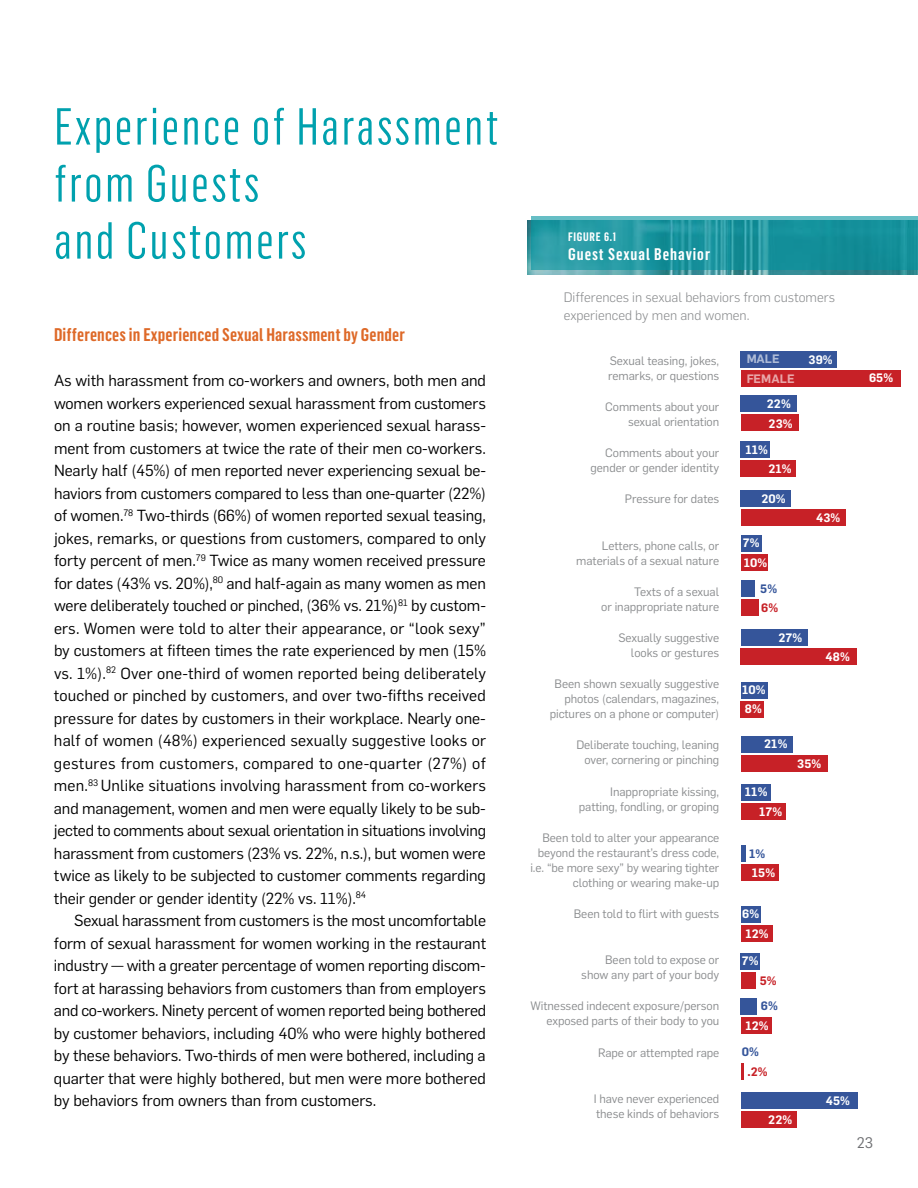
<style>
.page{position:relative;width:918px;height:1188px;background:#fff}
.page>*{position:absolute;margin:0;border:0;box-sizing:border-box;transform-origin:0 0}
.t1{font:51px/57px "Flama Condensed";letter-spacing:.04em;color:#00a1ae}
.t2{font:600 18px "Flama Condensed";letter-spacing:.01em;color:#de6928}
.t3{font:600 16.5px "Flama Condensed";letter-spacing:.06em;color:#fff}
.t4{font:15.75px/22.5px "Flama";letter-spacing:-.005em;color:#000;text-align:justify}
.t5{font:15px "Flama";color:#6d6e71}
.t6{font:300 13.5px/18px "Flama";color:#8a8c8e}
.t7{font:12px/15px "Flama";letter-spacing:-.005em;color:#8a8c8e;text-align:right}
.t8{font:600 12px/19.4px "Flama";letter-spacing:.01em;color:#fff}
.t9{font:600 12px "Flama Condensed";color:#fff}
.t10{font:600 12px "Flama";color:#35559a}
.t11{font:600 12px "Flama";color:#c72127}
</style>
<div class="page">
<img style="left:528px;top:221px;width:390px;height:54px">
<svg style="left:531px;top:216px;width:387px;height:54px;background:#2298a2"></svg>
<div style="left:741px;top:351px;width:96px;height:17px;background:#35559a"></div>
<div style="left:741px;top:395px;width:56px;height:17px;background:#35559a"></div>
<div style="left:741px;top:441px;width:29px;height:17px;background:#35559a"></div>
<div style="left:741px;top:490px;width:50px;height:17px;background:#35559a"></div>
<div style="left:741px;top:535px;width:20px;height:17px;background:#35559a"></div>
<div style="left:741px;top:580px;width:13px;height:17px;background:#35559a"></div>
<div style="left:741px;top:629px;width:66px;height:17px;background:#35559a"></div>
<div style="left:741px;top:682px;width:26px;height:16px;background:#35559a"></div>
<div style="left:741px;top:736px;width:52px;height:17px;background:#35559a"></div>
<div style="left:741px;top:784px;width:29px;height:16px;background:#35559a"></div>
<hr style="left:741px;top:845px;width:4px;height:17px;background:#35559a">
<div style="left:741px;top:370px;width:159px;height:17px;background:#c72127"></div>
<div style="left:741px;top:414px;width:58px;height:17px;background:#c72127"></div>
<div style="left:741px;top:460px;width:55px;height:17px;background:#c72127"></div>
<div style="left:741px;top:510px;width:105px;height:16px;background:#c72127"></div>
<div style="left:741px;top:554px;width:27px;height:17px;background:#c72127"></div>
<div style="left:741px;top:599px;width:17px;height:17px;background:#c72127"></div>
<div style="left:741px;top:648px;width:116px;height:17px;background:#c72127"></div>
<div style="left:741px;top:701px;width:23px;height:16px;background:#c72127"></div>
<div style="left:741px;top:755px;width:86px;height:17px;background:#c72127"></div>
<div style="left:741px;top:803px;width:44px;height:16px;background:#c72127"></div>
<div style="left:741px;top:864px;width:37px;height:17px;background:#c72127"></div>
<div style="left:741px;top:906px;width:20px;height:16px;background:#35559a"></div>
<div style="left:741px;top:925px;width:31px;height:17px;background:#c72127"></div>
<div style="left:741px;top:953px;width:19px;height:16px;background:#35559a"></div>
<div style="left:741px;top:972px;width:14px;height:17px;background:#c72127"></div>
<div style="left:741px;top:998px;width:16px;height:17px;background:#35559a"></div>
<div style="left:741px;top:1017px;width:31px;height:17px;background:#c72127"></div>
<hr style="left:741px;top:1063px;width:3px;height:17px;background:#c72127">
<div style="left:741px;top:1092px;width:117px;height:17px;background:#35559a"></div>
<div style="left:741px;top:1111px;width:56px;height:17px;background:#c72127"></div>
<h1 class="t1" style="left:54px;top:96px;width:446px">Experience of Harassment from Guests<br>and Customers</h1>
<p class="t2" style="left:54px;top:323px;width:352px">Differences in Experienced Sexual Harassment by Gender</p>
<p class="t4" style="left:54px;top:368px;width:434px">As with harassment from co-workers and owners, both men and women workers experienced sexual harassment from customers on a routine basis; however, women experienced sexual harass&shy;ment from customers at twice the rate of their men co-workers.<br>Nearly half (45%) of men reported never experiencing sexual be&shy;haviors from customers compared to less than one-quarter (22%) of women.<sup>78</sup> Two-thirds (66%) of women reported sexual teasing, jokes, remarks, or questions from customers, compared to only forty percent of men.<sup>79</sup> Twice as many women received pressure for dates (43% vs. 20%),<sup>80</sup> and half-again as many women as men were deliberately touched or pinched, (36% vs. 21%)<sup>81</sup> by custom&shy;ers. Women were told to alter their appearance, or “look sexy” by customers at fifteen times the rate experienced by men (15% vs. 1%).<sup>82</sup> Over one-third of women reported being deliberately touched or pinched by customers, and over two-fifths received pressure for dates by customers in their workplace. Nearly one&shy;half of women (48%) experienced sexually suggestive looks or gestures from customers, compared to one-quarter (27%) of men.<sup>83</sup> Unlike situations involving harassment from co-workers and management, women and men were equally likely to be sub&shy;jected to comments about sexual orientation in situations involving harassment from customers (23% vs. 22%, n.s.), but women were twice as likely to be subjected to customer comments regarding their gender or gender identity (22% vs. 11%).<sup>84</sup></p>
<p class="t4" style="left:54px;top:908px;width:434px;text-indent:20px">Sexual harassment from customers is the most uncomfortable form of sexual harassment for women working in the restaurant industry — with a greater percentage of women reporting discom&shy;fort at harassing behaviors from customers than from employers and co-workers. N inety percent of women reported being bothered by customer behaviors, including 40% who were highly bothered by these behaviors. Two-thirds of men were bothered, including a quarter that were highly bothered, but men were more bothered by behaviors from owners than from customers.</p>
<p class="t9" style="left:568px;top:229px;width:22px">FIGure</p>
<p class="t9" style="left:604px;top:229px;width:14px">6.1</p>
<p class="t3" style="left:568px;top:244px;width:144px">Guest Sexual Behavior</p>
<p class="t6" style="left:564px;top:288px;width:273px">Differences in sexual behaviors from customers experienced by men and women.</p>
<p class="t7" style="left:608px;top:352px;width:113px;text-align:left">Sexual teasing, jokes, remarks, or questions</p>
<p class="t7" style="left:605px;top:398px;width:115px">Comments about your sexual orientation</p>
<p class="t7" style="left:591px;top:445px;width:130px">Comments about your gender or gender identity</p>
<p class="t7" style="left:625px;top:491px;width:96px">Pressure for dates</p>
<p class="t7" style="left:576px;top:537px;width:144px">Letters, phone calls, or materials of a sexual nature</p>
<p class="t7" style="left:601px;top:583px;width:119px">Texts of a sexual<br>or inappropriate nature</p>
<p class="t7" style="left:618px;top:629px;width:102px">Sexually suggestive looks or gestures</p>
<p class="t7" style="left:550px;top:676px;width:171px">Been shown sexually suggestive photos (calendars, magazines, pictures on a phone or computer)</p>
<p class="t7" style="left:576px;top:737px;width:144px">Deliberate touching, leaning over, cornering or pinching</p>
<p class="t7" style="left:579px;top:783px;width:142px">I nappropriate kissing, patting, fondling, or groping</p>
<p class="t7" style="left:530px;top:829px;width:190px">Been told to alter your appearance beyond the restaurant’s dress code, i.e. “be more sexy” by wearing tighter clothing or wearing make-up</p>
<p class="t7" style="left:574px;top:905px;width:147px">Been told to flirt with guests</p>
<p class="t7" style="left:581px;top:952px;width:139px">Been told to expose or show any part of your body</p>
<p class="t7" style="left:530px;top:998px;width:190px">Witnessed indecent exposure/person exposed parts of their body to you</p>
<p class="t7" style="left:598px;top:1044px;width:123px">Rape or attempted rape</p>
<p class="t7" style="left:594px;top:1090px;width:127px;text-align:left">I have never experienced these kinds of behaviors</p>
<p class="t8" style="left:746px;top:348px;width:35px">MALE</p>
<p class="t8" style="left:767px;top:393px;width:25px">22%</p>
<p class="t8" style="left:745px;top:439px;width:24px">11%</p>
<p class="t8" style="left:808px;top:349px;width:26px">39%</p>
<p class="t8" style="left:746px;top:368px;width:50px">FEMALE</p>
<p class="t8" style="left:769px;top:413px;width:26px">23%</p>
<p class="t8" style="left:768px;top:458px;width:25px">21%</p>
<p class="t8" style="left:761px;top:488px;width:26px">20%</p>
<p class="t8" style="left:816px;top:507px;width:26px">43%</p>
<p class="t8" style="left:743px;top:532px;width:18px">7%</p>
<p class="t8" style="left:744px;top:552px;width:25px">10%</p>
<p class="t11" style="left:761px;top:599px;width:19px">6%</p>
<p class="t10" style="left:760px;top:580px;width:18px">5%</p>
<p class="t8" style="left:779px;top:627px;width:25px">27%</p>
<p class="t8" style="left:826px;top:646px;width:26px">48%</p>
<p class="t8" style="left:742px;top:679px;width:25px">10%</p>
<p class="t8" style="left:745px;top:699px;width:18px">8%</p>
<p class="t8" style="left:764px;top:734px;width:25px">21%</p>
<p class="t8" style="left:745px;top:781px;width:24px">11%</p>
<p class="t8" style="left:797px;top:753px;width:26px">35%</p>
<p class="t8" style="left:759px;top:801px;width:25px">17%</p>
<p class="t10" style="left:749px;top:845px;width:18px">1%</p>
<p class="t8" style="left:752px;top:862px;width:25px">15%</p>
<p class="t8" style="left:742px;top:903px;width:28px">6%<br>12%</p>
<p class="t8" style="left:742px;top:950px;width:18px">7%</p>
<p class="t11" style="left:760px;top:972px;width:18px">5%</p>
<p class="t10" style="left:761px;top:997px;width:19px">6%</p>
<p class="t8" style="left:745px;top:1015px;width:25px">12%</p>
<p class="t10" style="left:742px;top:1044px;width:19px">0%</p>
<p class="t11" style="left:747px;top:1063px;width:22px">.2%</p>
<p class="t8" style="left:826px;top:1090px;width:26px">45%</p>
<p class="t8" style="left:768px;top:1109px;width:25px">22%</p>
<p class="t8" style="left:869px;top:367px;width:26px">65%</p>
<p class="t5" style="left:857px;top:1133px;width:18px">23</p>
</div>
